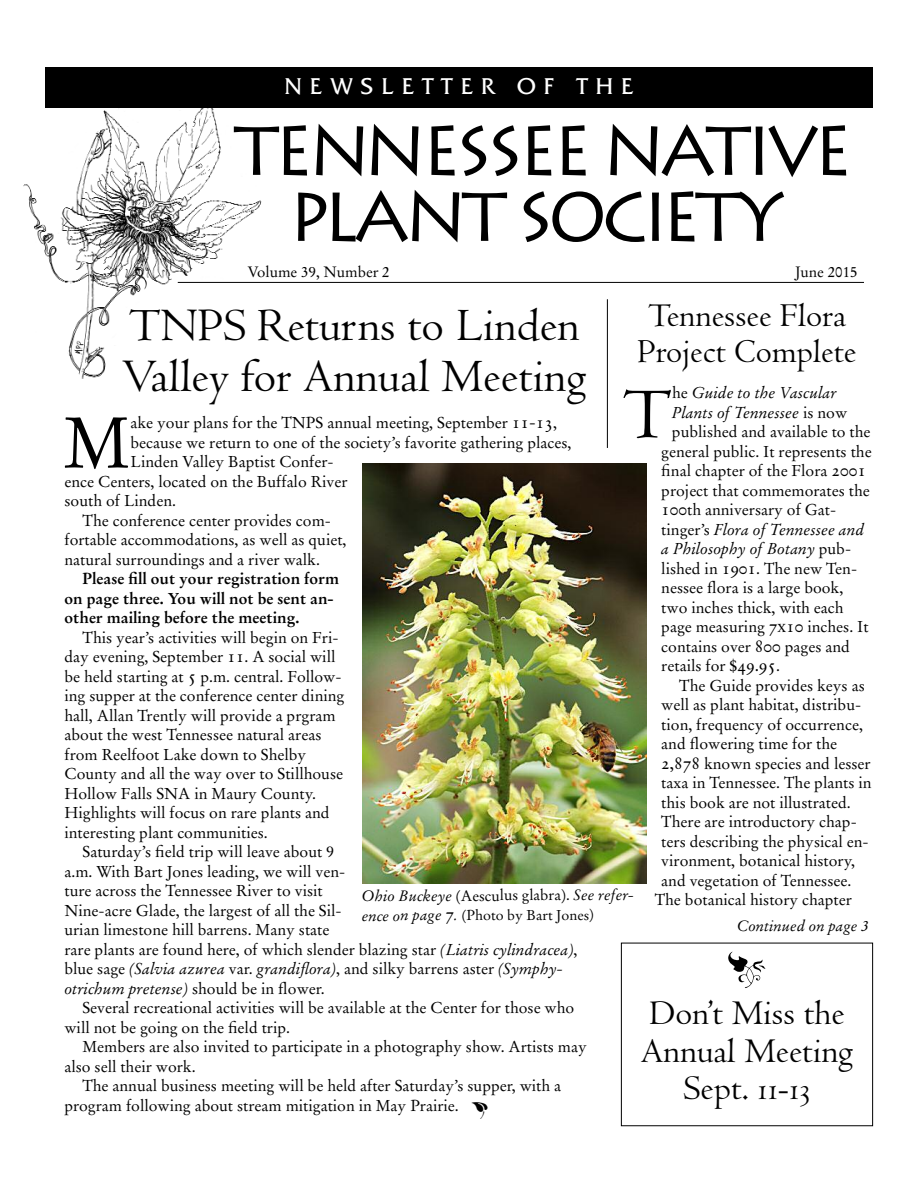
<style>
.page{position:relative;width:918px;height:1188px;background:#fff}
.page>*{position:absolute;margin:0;border:0;box-sizing:border-box;transform-origin:0 0}
.t1{font:74.25px "Centaur";color:#000}
.t2{font:71.4px "Stempel Garamond";color:#000}
.t3{font:69px/66px "Lithos";letter-spacing:-.075em;color:#000;text-align:center}
.t4{font:54px "Castle Fleurons";color:#000}
.t5{font:48px/51px "Centaur";color:#000}
.t6{font:36px/37.5px "Centaur";color:#000;text-align:center}
.t7{font:34.5px/36px "Centaur";color:#000;text-align:center}
.t8{font:24px "Friz Quadrata";letter-spacing:.335em;color:#fff}
.t9{font:24px "Castle Fleurons";color:#000}
.t10{font:15.75px/19.5px "Stempel Garamond";color:#000}
.t11{font:700 15.75px/19.5px "Stempel Garamond";color:#000}
.t12{font:italic 15.75px "Stempel Garamond";color:#000}
.t13{font:italic 15px "Stempel Garamond";color:#000}
.t14{font:15px "Stempel Garamond";color:#000}
.t15{font:14.25px "Stempel Garamond";letter-spacing:-.005em;color:#000}
.s1{font-style:normal}
.s2{font-family:"Stempel Garamond Roman SC";font-size:17.25px}
.s3{font-style:italic}
.s4{font-style:italic;font-size:15px}
.s5{font-family:"Centaur MT SC"}
</style>
<div class="page">
<img style="left:23px;top:108px;width:242px;height:271px">
<hr style="left:607px;top:299px;width:1px;height:149px;background:#000">
<div style="left:45px;top:67px;width:828px;height:41px;background:#000"></div>
<hr style="left:178px;top:282px;width:686px;height:1px;background:#000">
<div style="left:621px;top:943px;width:252px;height:183px;border:1px solid #000"></div>
<img style="left:363px;top:464px;width:283px;height:419px">
<h3 class="t8" style="left:284px;top:71px;width:351px">NEWSLETTER OF THE</h3>
<h3 class="t3" style="left:234px;top:118px;width:620px">TENNESSEE NATIVE<br>PLANT SOCIETY</h3>
<p class="t14" style="left:248px;top:266px;width:143px">Volume 39, Number 2</p>
<p class="t14" style="left:795px;top:266px;width:64px">June 2015</p>
<h3 class="t5" style="left:122px;top:305px;width:466px">TNPS Returns to Linden<br>Valley for Annual Meeting</h3>
<h3 class="t7" style="left:638px;top:301px;width:220px">Tennessee Flora<br>Project Complete</h3>
<h1 class="t1" style="left:622px;top:387px;width:51px">T</h1>
<p class="t12" style="left:672px;top:386px;width:166px"><span class="s1">he</span> Guide to the Vascular</p>
<p class="t12" style="left:672px;top:405px;width:177px">Plants of Tennessee <span class="s1">is now</span></p>
<p class="t10" style="left:672px;top:423px;width:200px">published and available to the</p>
<p class="t10" style="left:661px;top:443px;width:212px">general public. It represents the</p>
<p class="t10" style="left:661px;top:462px;width:206px">final chapter of the Flora <span class="s2">2001</span></p>
<p class="t10" style="left:661px;top:482px;width:210px">project that commemorates the</p>
<p class="t10" style="left:661px;top:501px;width:177px"><span class="s2">100</span>th anniversary of Gat-</p>
<p class="t12" style="left:661px;top:522px;width:204px"><span class="s1">tinger’s</span> Flora of Tennessee and</p>
<p class="t12" style="left:661px;top:542px;width:191px">a Philosophy of Botany <span class="s1">pub-</span></p>
<p class="t10" style="left:661px;top:560px;width:197px">lished in <span class="s2">1901</span>. The new Ten-</p>
<p class="t10" style="left:661px;top:579px;width:183px">nessee flora is a large book,</p>
<p class="t10" style="left:661px;top:599px;width:184px">two inches thick, with each</p>
<p class="t10" style="left:661px;top:618px;width:209px">page measuring <span class="s2">7x10</span> inches. It</p>
<p class="t10" style="left:661px;top:638px;width:190px">contains over <span class="s2">800</span> pages and</p>
<p class="t10" style="left:661px;top:657px;width:120px">retails for $<span class="s2">49.95</span>.</p>
<p class="t10" style="left:679px;top:677px;width:187px">The Guide provides keys as</p>
<p class="t10" style="left:661px;top:696px;width:201px">well as plant habitat, distribu-</p>
<p class="t10" style="left:661px;top:716px;width:203px">tion, frequency of occurrence,</p>
<p class="t10" style="left:661px;top:735px;width:177px">and flowering time for the</p>
<p class="t10" style="left:661px;top:755px;width:211px"><span class="s2">2,878</span> known species and lesser</p>
<p class="t10" style="left:661px;top:774px;width:212px">taxa in Tennessee. The plants in</p>
<p class="t10" style="left:661px;top:794px;width:191px">this book are not illustrated.</p>
<p class="t10" style="left:661px;top:813px;width:197px">There are introductory chap-</p>
<p class="t10" style="left:661px;top:833px;width:209px">ters describing the physical en-</p>
<p class="t10" style="left:661px;top:852px;width:195px">vironment, botanical history,</p>
<p class="t10" style="left:661px;top:872px;width:192px">and vegetation of Tennessee.</p>
<p class="t10" style="left:655px;top:891px;width:199px">The botanical history chapter</p>
<h2 class="t2" style="left:63px;top:412px;width:69px">M</h2>
<p class="t10" style="left:130px;top:415px;width:428px">ake your plans for the TNPS annual meeting, September <span class="s2">11-13</span>,</p>
<p class="t10" style="left:131px;top:434px;width:443px">because we return to one of the society’s favorite gathering places,</p>
<p class="t10" style="left:130px;top:454px;width:205px">Linden Valley Baptist Confer-</p>
<p class="t10" style="left:64px;top:473px;width:284px">ence Centers, located on the Buffalo River</p>
<p class="t10" style="left:64px;top:493px;width:113px">south of Linden.</p>
<p class="t10" style="left:82px;top:512px;width:250px">The conference center provides com-</p>
<p class="t10" style="left:64px;top:532px;width:284px">fortable accommodations, as well as quiet,</p>
<p class="t10" style="left:64px;top:551px;width:257px">natural surroundings and a river walk.</p>
<p class="t11" style="left:64px;top:571px;width:276px;text-indent:18px">Please fill out your registration form on page three. You will not be sent an&shy;other mailing before the meeting.</p>
<p class="t10" style="left:64px;top:629px;width:281px;text-indent:18px">This year’s activities will begin on Fri&shy;day evening, September <span class="s2">11</span>. A social will be held starting at <span class="s2">5</span> p.m. central. Follow&shy;ing supper at the conference center dining hall, Allan Trently will provide a prgram about the west Tennessee natural areas from Reelfoot Lake down to Shelby County and all the way over to Stillhouse Hollow Falls SNA in Maury County.<br>Highlights will focus on rare plants and interesting plant communities.</p>
<p class="t10" style="left:64px;top:844px;width:515px;text-indent:18px">Saturday’s field trip will leave about 9<br>a.m. With Bart Jones leading, we will ven-<br>ture across the Tennessee River to visit<br>Nine-acre Glade, the largest of all the Sil-<br>urian limestone hill barrens. Many state<br>rare plants are found here, of which slender blazing star <span class="s3">(Liatris cylindracea)</span>, blue sage <span class="s3">(Salvia azurea</span> var. <span class="s3">grandiflora)</span>, and silky barrens aster <span class="s3">(Symphy&shy;otrichum pretense)</span> should be in flower.</p>
<p class="t10" style="left:64px;top:1000px;width:511px;text-indent:18px">Several recreational activities will be available at the Center for those who will not be going on the field trip.</p>
<p class="t10" style="left:82px;top:1039px;width:506px">Members are also invited to participate in a photography show. Artists may</p>
<p class="t10" style="left:64px;top:1058px;width:133px">also sell their work.</p>
<p class="t10" style="left:82px;top:1078px;width:480px">The annual business meeting will be held after Saturday’s supper, with a</p>
<p class="t10" style="left:64px;top:1097px;width:396px">program following about stream mitigation in May Prairie.</p>
<p class="t13" style="left:362px;top:889px;width:274px">Ohio Buckeye <span class="s1">(Aesculus glabra).</span> See refer-</p>
<p class="t15" style="left:362px;top:909px;width:234px"><span class="s4">ence on page</span> <span class="s2">7</span><span class="s4">.</span> (Photo by Bart Jones)</p>
<p class="t13" style="left:737px;top:919px;width:134px">Continued on page 3</p>
<h3 class="t4" style="left:728px;top:951px;width:39px">p</h3>
<h3 class="t6" style="left:641px;top:999px;width:214px">Don’t Miss the<br>Annual Meeting<br>Sept. <span class="s5">11-13</span></h3>
<h3 class="t9" style="left:472px;top:1102px;width:17px">o</h3>
</div>
